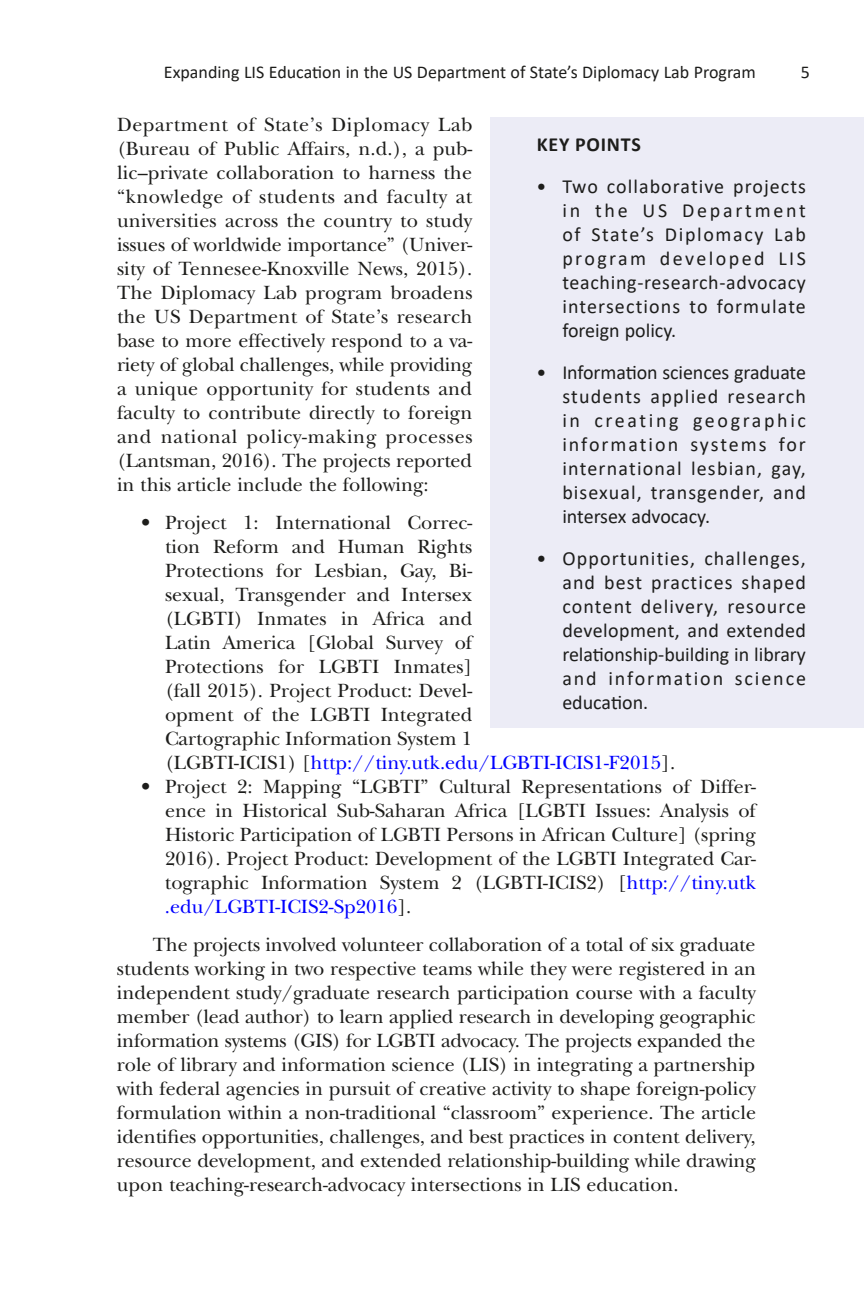
<style>
.page{position:relative;width:864px;height:1296px;background:#fff}
.page>*{position:absolute;margin:0;border:0;box-sizing:border-box;transform-origin:0 0}
.t1{font:20px/24px "New Baskerville Std";color:#1d1d1b;text-align:justify}
.t2{font:20px/24px "Calibri";letter-spacing:.04em;color:#1d1d1b;text-align:justify}
.t3{font:700 20px "Calibri";letter-spacing:.04em;color:#1d1d1b}
.t4{font:18px "Calibri";color:#1d1d1b}
.s1{color:#00f}
</style>
<div class="page">
<div style="left:490px;top:117px;width:374px;height:611px;background:#ececf6"></div>
<p class="t4" style="left:164px;top:60px;width:594px">Expanding LIS Education in the US Department of State’s Diplomacy Lab Program</p>
<p class="t4" style="left:801px;top:60px;width:11px">5</p>
<p class="t1" style="left:117px;top:112px;width:357px">Department of State’s Diplomacy Lab (Bureau of Public Affairs, n.d.), a pub&shy;lic–private collaboration to harness the “knowledge of students and faculty at universities across the country to study issues of worldwide importance” (Univer&shy;sity of Tennesee-Knoxville News, 2015).<br>The Diplomacy Lab program broadens the US Department of State’s research base to more effectively respond to a va&shy;riety of global challenges, while providing a unique opportunity for students and faculty to contribute directly to foreign and national policy-making processes (Lantsman, 2016). The projects reported in this article include the following:</p>
<p class="t1" style="left:165px;top:510px;width:512px;text-align:left;text-indent:-24px">• Project 1: International Correc-<br>tion Reform and Human Rights<br>Protections for Lesbian, Gay, Bi-<br>sexual, Transgender and Intersex<br>(LGBTI) Inmates in Africa and<br>Latin America [Global Survey of<br>Protections for LGBTI Inmates]<br>(fall 2015). Project Product: Devel-<br>opment of the LGBTI Integrated<br>Cartographic Information System 1<br>(LGBTI-ICIS1) [<span class="s1">http://tiny.utk.edu/LGBTI-ICIS1-F2015</span>].</p>
<p class="t1" style="left:165px;top:774px;width:593px;text-indent:-24px">• Project 2: Mapping “LGBTI” Cultural Representations of Differ&shy;ence in Historical Sub-Saharan Africa [LGBTI Issues: Analysis of Historic Participation of LGBTI Persons in African Culture] (spring 2016). Project Product: Development of the LGBTI Integrated Car&shy;tographic Information System 2 (LGBTI-ICIS2) [<span class="s1">http://tiny.utk .edu/LGBTI-ICIS2-Sp2016</span>].</p>
<p class="t1" style="left:117px;top:932px;width:641px;text-indent:36px">The projects involved volunteer collaboration of a total of six graduate students working in two respective teams while they were registered in an independent study/graduate research participation course with a faculty member (lead author) to learn applied research in developing geographic information systems (GIS) for LGBTI advocacy. The projects expanded the role of library and information science (LIS) in integrating a partnership with federal agencies in pursuit of creative activity to shape foreign-policy formulation within a non-traditional “classroom” experience. The article identifies opportunities, challenges, and best practices in content delivery, resource development, and extended relationship-building while drawing upon teaching-research-advocacy intersections in LIS education.</p>
<p class="t3" style="left:537px;top:130px;width:106px">KEY POINTS</p>
<p class="t2" style="left:562px;top:174px;width:245px;text-indent:-26px">• Two collaborative projects in the US Department of State’s Diplomacy Lab program developed LIS teaching-research-advocacy intersections to formulate foreign policy.</p>
<p class="t2" style="left:562px;top:360px;width:245px;text-indent:-26px">• Information sciences graduate students applied research in creating geographic information systems for international lesbian, gay, bisexual, transgender, and intersex advocacy.</p>
<p class="t2" style="left:562px;top:546px;width:245px;text-indent:-26px">• Opportunities, challenges, and best practices shaped content delivery, resource development, and extended relationship-building in library and information science education.</p>
</div>
